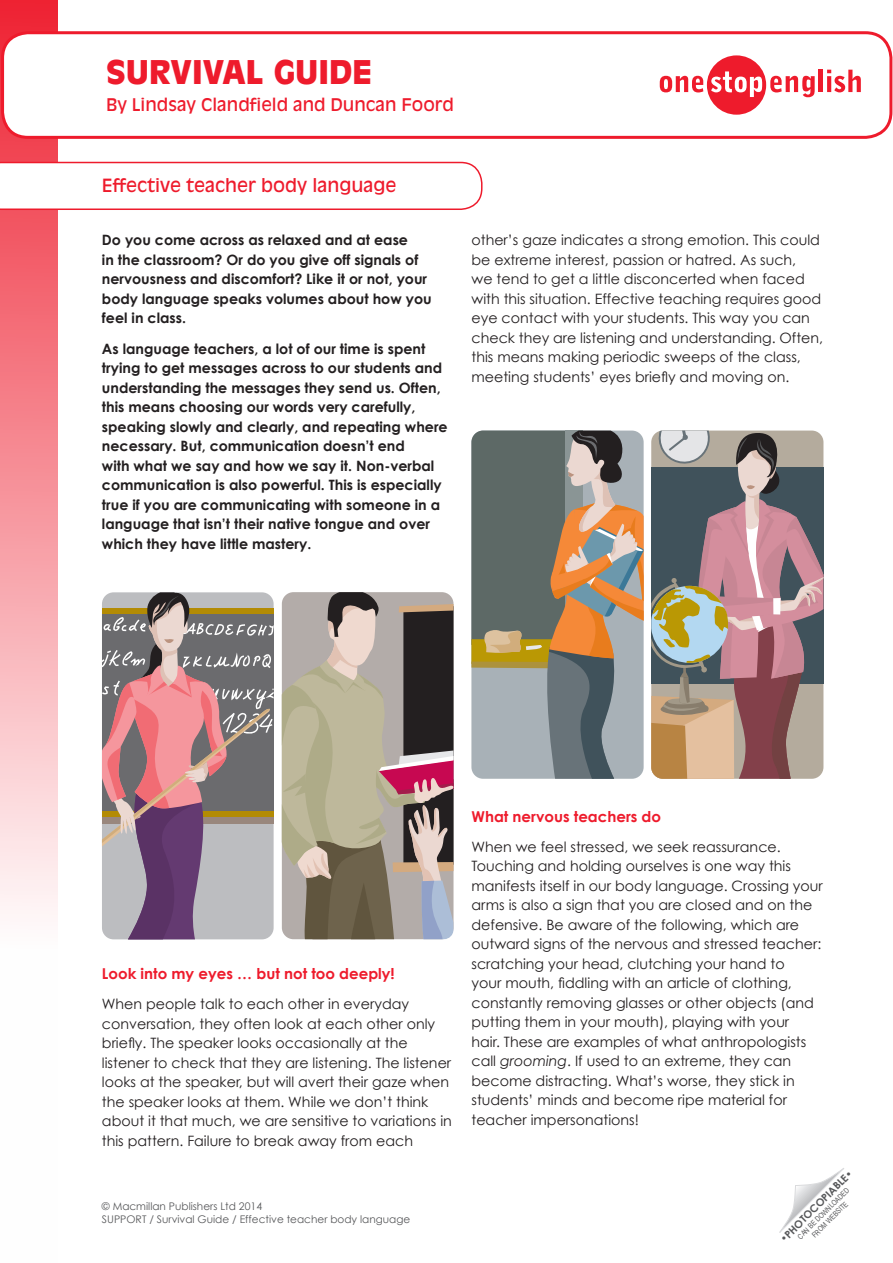
<style>
.page{position:relative;width:893px;height:1263px;background:#fff}
.page>*{position:absolute;margin:0;border:0;box-sizing:border-box;transform-origin:0 0}
.t1{font:900 32.25px "Antique Olive Std";color:#ee1b2c}
.t2{font:18px "Antique Olive Std";color:#ee1b2c}
.t3{font:17.25px "Antique Olive Std";color:#ee1b2c}
.BodyText{font:700 15px "Century Gothic";color:#ee1b2c}
.BodyText-2{font:14.25px/19.5px "Century Gothic";color:#231f20}
.BodyText-3{font:700 14.25px/19.5px "Century Gothic";color:#231f20}
.t4{font:10.5px/13.5px "Century Gothic";color:#57585a}
.t5{font:700 10.5px "Century Gothic";color:#57585a}
.t6{font:7.5px/9px "Arial Narrow";color:#57585a;text-align:center}
.s1{font-style:italic}
.s2{font-weight:400}
</style>
<div class="page">
<svg style="left:779px;top:1168px;width:65px;height:65px"></svg>
<svg style="left:0;top:0;width:58px;height:911px"></svg>
<div style="left:3px;top:33px;width:888px;height:104px;background:#fff;border-radius:26px"></div>
<div style="left:1px;top:31px;width:891px;height:108px;border:3px solid #ee1b2c;border-radius:26px"></div>
<svg style="left:0;top:162px;width:482px;height:48px"></svg>
<svg style="left:660px;top:55px;width:155px;height:60px"></svg>
<hr style="left:819px;top:70px;width:4px;height:22px;background:#ee1b2c">
<svg style="left:827px;top:70px;width:34px;height:22px"></svg>
<svg style="left:102px;top:592px;width:351px;height:347px"></svg>
<svg style="left:471px;top:431px;width:173px;height:348px"></svg>
<svg style="left:651px;top:431px;width:173px;height:348px"></svg>
<h1 class="t1" style="left:106px;top:53px;width:268px">SURVIVAL GUIDE</h1>
<p class="t3" style="left:106px;top:94px;width:349px">By Lindsay Clandfield and Duncan Foord</p>
<p class="t2" style="left:102px;top:174px;width:296px">Effective teacher body language</p>
<p class="BodyText-3" style="left:102px;top:230px;width:331px">Do you come across as relaxed and at ease<br>in the classroom? Or do you give off signals of nervousness and discomfort? Like it or not, your body language speaks volumes about how you feel in class.</p>
<p class="BodyText-3" style="left:102px;top:338px;width:347px">As language teachers, a lot of our time is spent trying to get messages across to our students and understanding the messages they send us. Often, this means choosing our words very carefully, speaking slowly and clearly, and repeating where necessary. But, communication doesn’t end<br>with what we say and how we say it. Non-verbal communication is also powerful. This is especially true if you are communicating with someone in a language that isn’t their native tongue and over which they have little mastery.</p>
<p class="BodyText-2" style="left:471px;top:230px;width:353px">other’s gaze indicates a strong emotion. This could be extreme interest, passion or hatred. As such,<br>we tend to get a little disconcerted when faced with this situation. Effective teaching requires good eye contact with your students. This way you can check they are listening and understanding. Often, this means making periodic sweeps of the class, meeting students’ eyes briefly and moving on.</p>
<p class="BodyText" style="left:102px;top:964px;width:294px">Look into my eyes … but not too deeply!</p>
<p class="BodyText-2" style="left:102px;top:994px;width:351px">When people talk to each other in everyday conversation, they often look at each other only briefly. The speaker looks occasionally at the listener to check that they are listening. The listener looks at the speaker, but will avert their gaze when the speaker looks at them. While we don’t think about it that much, we are sensitive to variations in this pattern. Failure to break away from each</p>
<p class="t4" style="left:102px;top:1199px;width:310px">© Macmillan Publishers Ltd 2014<br>SUPPORT / Survival Guide / Effective teacher body language</p>
<p class="BodyText" style="left:471px;top:807px;width:191px">What nervous teachers do</p>
<p class="BodyText-2" style="left:471px;top:837px;width:353px">When we feel stressed, we seek reassurance.<br>Touching and holding ourselves is one way this manifests itself in our body language. Crossing your arms is also a sign that you are closed and on the defensive. Be aware of the following, which are outward signs of the nervous and stressed teacher: scratching your head, clutching your hand to<br>your mouth, fiddling with an article of clothing, constantly removing glasses or other objects (and putting them in your mouth), playing with your<br>hair. These are examples of what anthropologists call <span class="s1">grooming</span>. If used to an extreme, they can become distracting. What’s worse, they stick in students’ minds and become ripe material for teacher impersonations!</p>
<p class="t5" style="left:777px;top:1236px;width:99px;rotate:-45deg"><span class="s2">•</span>PHOTOCOPIABLE<span class="s2">•</span></p>
<p class="t6" style="left:796px;top:1234px;width:71px;rotate:-45deg">CAN BE DOWNLOADED<br>FROM WEBSITE</p>
</div>
